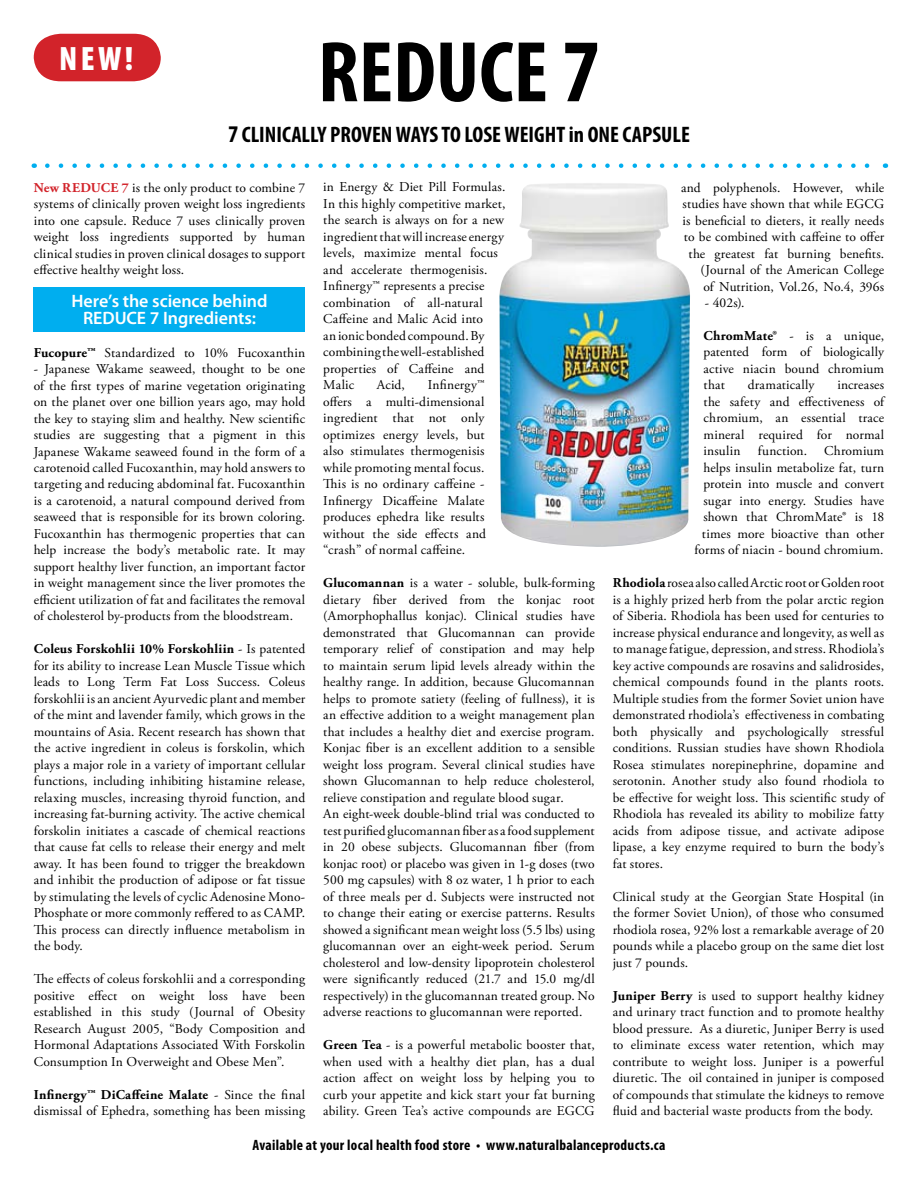
<style>
.page{position:relative;width:918px;height:1188px;background:#fff}
.page>*{position:absolute;margin:0;border:0;box-sizing:border-box;transform-origin:0 0}
.t1{font:700 condensed 87px "Myriad Pro";color:#000}
.t2{font:900 condensed 33.9px "Myriad Pro";color:#fff}
.t3{font:700 condensed 22.5px "Myriad Pro";color:#000}
.t4{font:600 18px/16.5px "Myriad Pro";letter-spacing:-.005em;color:#fff;text-align:center}
.t5{font:700 condensed 15px "Myriad Pro";letter-spacing:.02em;color:#000}
.t6{font:13.5px/16.5px "Adobe Garamond Pro";letter-spacing:.01em;color:#000;text-align:justify}
.s1{font-size:90px}
.s2{font-size:24px}
.s3{font-weight:700}
.s4{font-weight:700;color:#d2232a}
</style>
<div class="page">
<div style="left:34px;top:287px;width:271px;height:45px;background:#00aeef"></div>
<img style="left:499px;top:183px;width:191px;height:364px">
<svg style="left:34px;top:34px;width:127px;height:47px;background:#d5353b"></svg>
<svg style="left:47px;top:163px;width:823px;height:5px"></svg>
<h2 class="t2" style="left:59px;top:37px;width:76px">NEW!</h2>
<h1 class="t1" style="left:318px;top:18px;width:284px">REDUCE <span class="s1">7</span></h1>
<h3 class="t3" style="left:228px;top:120px;width:463px"><span class="s2">7</span> CLINICALLY PROVEN WAYS TO LOSE WEIGHT in ONE CAPSULE</h3>
<p class="t6" style="left:681px;top:179px;width:205px;text-align:right">and polyphenols. However, while studies have shown that while EGCG is beneficial to dieters, it really needs to be combined with caffeine to offer the greatest fat burning benefits. (Journal of the American College<br>of Nutrition, Vol.26, No.4, 396s</p>
<p class="t6" style="left:705px;top:295px;width:41px">- 402s).</p>
<p class="t6" style="left:703px;top:328px;width:182px"><span class="s3">ChromMate®</span> - is a unique, patented form of biologically active niacin bound chromium that</p>
<p class="t6" style="left:323px;top:179px;width:184px;text-align:left">in Energy &amp; Diet Pill Formulas.<br>In this highly competitive market, the search is always on for a new ingredient that will increase energy levels, maximize mental focus and accelerate thermogenisis.<br>Infinergy™ represents a precise combination of all-natural<br>Caffeine and Malic Acid into<br>an ionic bonded compound. By combining the well-established properties of Caffeine and<br>Malic</p>
<p class="t6" style="left:34px;top:179px;width:273px"><span class="s4">New REDUCE 7</span> is the only product to combine 7 systems of clinically proven weight loss ingredients into one capsule. Reduce 7 uses clinically proven weight loss ingredients supported by human clinical studies in proven clinical dosages to support effective healthy weight loss.</p>
<h3 class="t4" style="left:71px;top:292px;width:198px">Here’s the science behind<br>REDUCE 7 Ingredients:</h3>
<p class="t6" style="left:34px;top:344px;width:273px"><span class="s3">Fucopure™</span> Standardized to 10% Fucoxanthin</p>
<p class="t6" style="left:34px;top:361px;width:273px">- Japanese Wakame seaweed, thought to be one of the first types of marine vegetation originating on the planet over one billion years ago, may hold the key to staying slim and healthy. New scientific studies are suggesting that a pigment in this Japanese Wakame seaweed found in the form of a carotenoid called Fucoxanthin, may hold answers to targeting and reducing abdominal fat. Fucoxanthin is a carotenoid, a natural compound derived from seaweed that is responsible for its brown coloring.<br>Fucoxanthin has thermogenic properties that can help increase the body’s metabolic rate. It may support healthy liver function, an important factor in weight management since the liver promotes the efficient utilization of fat and facilitates the removal of cholesterol by-products from the bloodstream.</p>
<p class="t6" style="left:34px;top:641px;width:273px"><span class="s3">Coleus Forskohlii 10% Forskohliin</span> - Is patented for its ability to increase Lean Muscle Tissue which leads to Long Term Fat Loss Success. Coleus forskohlii is an ancient Ayurvedic plant and member of the mint and lavender family, which grows in the mountains of Asia. Recent research has shown that the active ingredient in coleus is forskolin, which plays a major role in a variety of important cellular functions, including inhibiting histamine release, relaxing muscles, increasing thyroid function, and increasing fat-burning activity. The active chemical forskolin initiates a cascade of chemical reactions that cause fat cells to release their energy and melt away. It has been found to trigger the breakdown and inhibit the production of adipose or fat tissue by stimulating the levels of cyclic Adenosine Mono-Phosphate or more commonly reffered to as CAMP.<br>This process can directly influence metabolism in the body.</p>
<p class="t6" style="left:34px;top:971px;width:273px">The effects of coleus forskohlii and a corresponding positive effect on weight loss have been established in this study (Journal of Obesity Research August 2005, “Body Composition and Hormonal Adaptations Associated With Forskolin Consumption In Overweight and Obese Men”.</p>
<p class="t6" style="left:34px;top:1087px;width:273px"><span class="s3">Infinergy™ DiCaffeine Malate</span> - Since the final dismissal of Ephedra, something has been missing</p>
<p class="t6" style="left:323px;top:377px;width:164px;text-indent:104px">Infinergy™ offers a multi-dimensional ingredient that not only optimizes energy levels, but also stimulates thermogenisis while promoting mental focus.<br>This is no ordinary caffeine - Infinergy Dicaffeine Malate produces ephedra like results without the side effects and “crash” of normal caffeine.</p>
<p class="t6" style="left:323px;top:575px;width:273px;text-align:left"><span class="s3">Glucomannan</span> is a water - soluble, bulk-forming dietary fiber derived from the konjac root (Amorphophallus konjac). Clinical studies have demonstrated that Glucomannan can provide temporary relief of constipation and may help to maintain serum lipid levels already within the healthy range. In addition, because Glucomannan helps to promote satiety (feeling of fullness), it is an effective addition to a weight management plan that includes a healthy diet and exercise program.<br>Konjac fiber is an excellent addition to a sensible weight loss program. Several clinical studies have shown Glucomannan to help reduce cholesterol, relieve constipation and regulate blood sugar.<br>An eight-week double-blind trial was conducted to test purified glucomannan fiber as a food supplement in 20 obese subjects. Glucomannan fiber (from konjac root) or placebo was given in 1-g doses (two 500 mg capsules) with 8 oz water, 1 h prior to each of three meals per d. Subjects were instructed not to change their eating or exercise patterns. Results showed a significant mean weight loss (5.5 lbs) using glucomannan over an eight-week period. Serum cholesterol and low-density lipoprotein cholesterol were significantly reduced (21.7 and 15.0 mg/dl respectively) in the glucomannan treated group. No adverse reactions to glucomannan were reported.</p>
<p class="t6" style="left:323px;top:1037px;width:273px"><span class="s3">Green Tea</span> - is a powerful metabolic booster that, when used with a healthy diet plan, has a dual action affect on weight loss by helping you to curb your appetite and kick start your fat burning ability. Green Tea’s active compounds are EGCG</p>
<p class="t6" style="left:377px;top:377px;width:30px">Acid,</p>
<p class="t6" style="left:748px;top:377px;width:68px">dramatically</p>
<p class="t6" style="left:703px;top:377px;width:182px;text-indent:134px">increases the safety and effectiveness of chromium, an essential trace mineral required for normal insulin</p>
<p class="t6" style="left:694px;top:443px;width:191px;text-align:right">Chromium<br>helps insulin metabolize fat, turn protein into muscle and convert sugar into energy. Studies have shown that ChromMate® is 18 times more bioactive than other forms of niacin - bound chromium.</p>
<p class="t6" style="left:613px;top:575px;width:273px"><span class="s3">Rhodiola</span> rosea also called Arctic root or Golden root is a highly prized herb from the polar arctic region of Siberia. Rhodiola has been used for centuries to increase physical endurance and longevity, as well as to manage fatigue, depression, and stress. Rhodiola’s key active compounds are rosavins and salidrosides, chemical compounds found in the plants roots.<br>Multiple studies from the former Soviet union have demonstrated rhodiola’s effectiveness in combating both physically and psychologically stressful conditions. Russian studies have shown Rhodiola Rosea stimulates norepinephrine, dopamine and serotonin. Another study also found rhodiola to be effective for weight loss. This scientific study of Rhodiola has revealed its ability to mobilize fatty acids from adipose tissue, and activate adipose lipase, a key enzyme required to burn the body’s fat stores.</p>
<p class="t6" style="left:613px;top:889px;width:273px">Clinical study at the Georgian State Hospital (in the former Soviet Union), of those who consumed rhodiola rosea, 92% lost a remarkable average of 20 pounds while a placebo group on the same diet lost just 7 pounds.</p>
<p class="t6" style="left:613px;top:988px;width:273px"><span class="s3">Juniper Berry</span> is used to support healthy kidney and urinary tract function and to promote healthy blood pressure. As a diuretic, Juniper Berry is used to eliminate excess water retention, which may contribute to weight loss. Juniper is a powerful diuretic. The oil contained in juniper is composed of compounds that stimulate the kidneys to remove fluid and bacterial waste products from the body.</p>
<p class="t6" style="left:758px;top:443px;width:51px">function.</p>
<p class="t5" style="left:252px;top:1136px;width:415px">Available at your local health food store • www.naturalbalanceproducts.ca</p>
</div>
